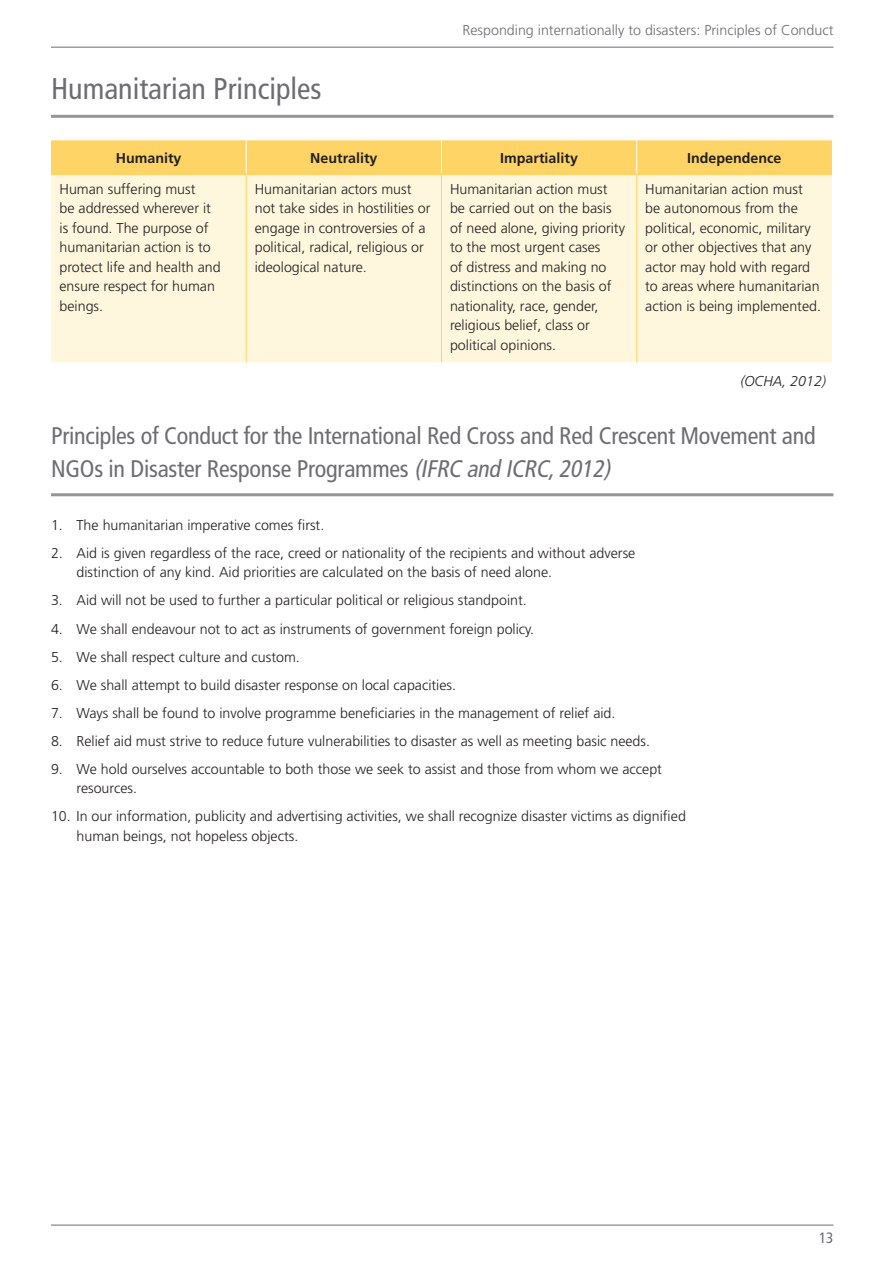
<style>
.page{position:relative;width:893px;height:1263px;background:#fff}
.page>*{position:absolute;margin:0;border:0;box-sizing:border-box;transform-origin:0 0}
.t1{font:condensed 30px "Frutiger";color:#6c6d70}
.t2{font:condensed 24px/33px "Frutiger";letter-spacing:-.01em;color:#6c6d70}
.t3{font:condensed 15px "Frutiger LT Com";color:#6c6d70}
.t4{font:300 14.25px/19.5px "Frutiger";color:#231f20}
.t5{font:300 14.25px/19.5px "Frutiger LT Std";color:#231f20}
.t6{font:300 14.25px "Frutiger";color:#6c6d70}
.t7{font:700 14.25px "Frutiger LT Std";color:#231f20}
.t8{font:italic 300 14.25px "Frutiger LT Std";color:#231f20}
.s1{font-style:italic}
</style>
<div class="page">
<hr style="left:51px;top:1225px;width:782px;height:1px;background:#6c6d70">
<hr style="left:51px;top:47px;width:782px;height:1px;background:#6c6d70">
<hr style="left:51px;top:115px;width:782px;height:3px;background:#939598">
<div style="left:51px;top:140px;width:781px;height:34px;background:#fed466"></div>
<div style="left:51px;top:175px;width:781px;height:187px;background:#fef6dd"></div>
<hr style="left:246px;top:140px;width:1px;height:34px;background:#fff">
<hr style="left:441px;top:140px;width:1px;height:34px;background:#fff">
<hr style="left:636px;top:140px;width:1px;height:34px;background:#fff">
<hr style="left:246px;top:175px;width:1px;height:187px;background:#fed466">
<hr style="left:441px;top:175px;width:1px;height:187px;background:#fed466">
<hr style="left:636px;top:175px;width:1px;height:187px;background:#fed466">
<hr style="left:51px;top:174px;width:195px;height:1px;background:#fed466">
<hr style="left:246px;top:174px;width:195px;height:1px;background:#fed466">
<hr style="left:441px;top:174px;width:196px;height:1px;background:#fed466">
<hr style="left:637px;top:174px;width:195px;height:1px;background:#fed466">
<hr style="left:51px;top:493px;width:782px;height:3px;background:#939598">
<p class="t1" style="left:51px;top:71px;width:272px">Humanitarian Principles</p>
<p class="t6" style="left:463px;top:22px;width:372px">Responding internationally to disasters: Principles of Conduct</p>
<p class="t7" style="left:116px;top:149px;width:67px">Humanity</p>
<p class="t7" style="left:310px;top:149px;width:69px">Neutrality</p>
<p class="t7" style="left:500px;top:149px;width:79px">Impartiality</p>
<p class="t7" style="left:687px;top:149px;width:96px">Independence</p>
<p class="t5" style="left:60px;top:179px;width:163px">Human suffering must<br>be addressed wherever it is found. The purpose of humanitarian action is to protect life and health and ensure respect for human beings.</p>
<p class="t5" style="left:255px;top:179px;width:177px">Humanitarian actors must not take sides in hostilities or engage in controversies of a political, radical, religious or ideological nature.</p>
<p class="t5" style="left:450px;top:179px;width:176px">Humanitarian action must be carried out on the basis of need alone, giving priority to the most urgent cases<br>of distress and making no distinctions on the basis of nationality, race, gender, religious belief, class or political opinions.</p>
<p class="t5" style="left:645px;top:179px;width:177px">Humanitarian action must be autonomous from the political, economic, military or other objectives that any actor may hold with regard to areas where humanitarian action is being implemented.</p>
<p class="t8" style="left:740px;top:373px;width:87px">(OCHA, 2012)</p>
<p class="t2" style="left:51px;top:419px;width:766px">Principles of Conduct for the International Red Cross and Red Crescent Movement and<br>NGOs in Disaster Response Programmes <span class="s1">(IFRC and ICRC,2012)</span></p>
<p class="t4" style="left:51px;top:515px;width:275px">1. The humanitarian imperative comes first.</p>
<p class="t4" style="left:77px;top:543px;width:560px;text-indent:-26px">2. Aid is given regardless of the race, creed or nationality of the recipients and without adverse distinction of any kind. Aid priorities are calculated on the basis of need alone.</p>
<p class="t4" style="left:51px;top:591px;width:477px">3. Aid will not be used to further a particular political or religious standpoint.</p>
<p class="t4" style="left:51px;top:619px;width:485px">4. We shall endeavour not to act as instruments of government foreign policy.</p>
<p class="t4" style="left:51px;top:647px;width:250px">5. We shall respect culture and custom.</p>
<p class="t4" style="left:51px;top:675px;width:407px">6. We shall attempt to build disaster response on local capacities.</p>
<p class="t4" style="left:51px;top:703px;width:566px">7. Ways shall be found to involve programme beneficiaries in the management of relief aid.</p>
<p class="t4" style="left:51px;top:731px;width:600px">8. Relief aid must strive to reduce future vulnerabilities to disaster as well as meeting basic needs.</p>
<p class="t4" style="left:77px;top:759px;width:587px;text-indent:-26px">9. We hold ourselves accountable to both those we seek to assist and those from whom we accept resources.</p>
<p class="t4" style="left:77px;top:806px;width:611px;text-indent:-26px">10. In our information, publicity and advertising activities, we shall recognize disaster victims as dignified human beings, not hopeless objects.</p>
<p class="t3" style="left:819px;top:1229px;width:16px">13</p>
</div>
